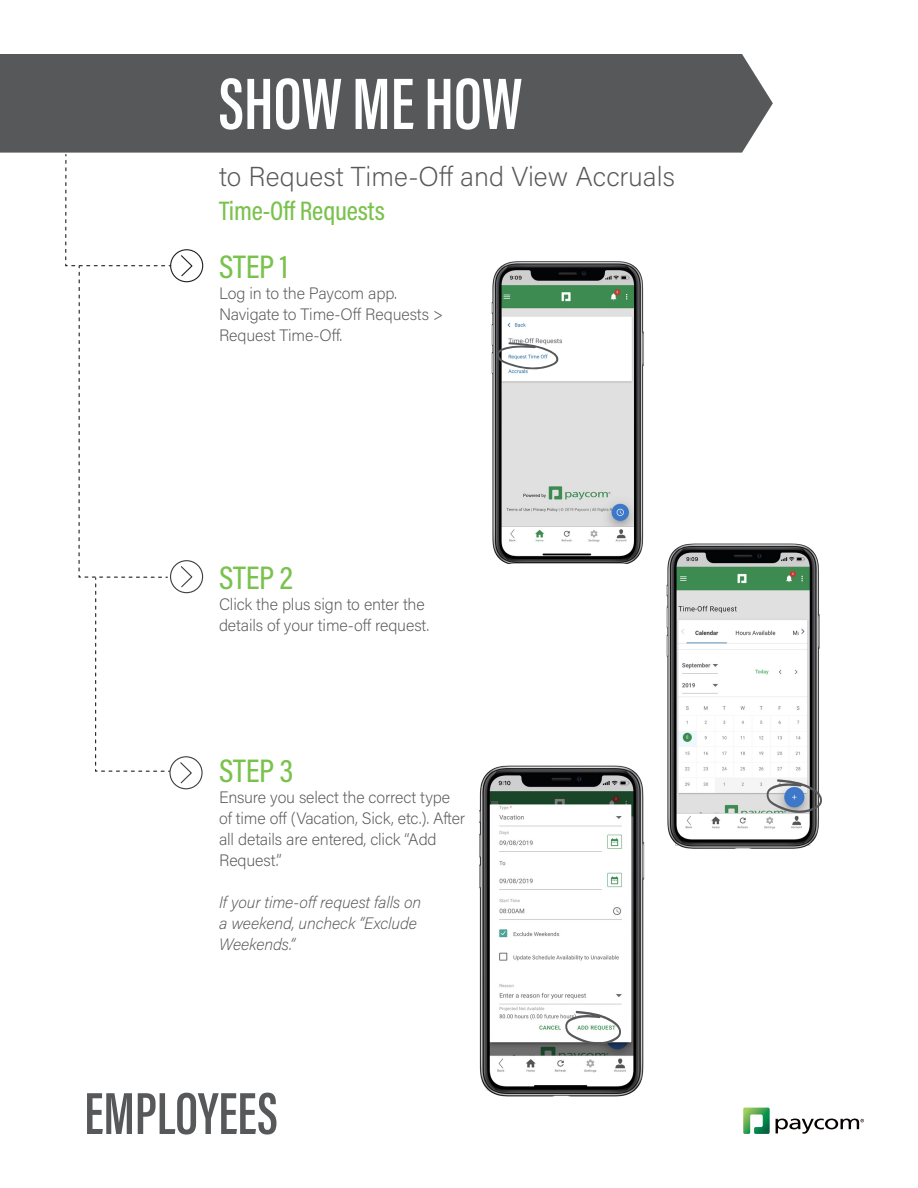
<style>
.page{position:relative;width:918px;height:1188px;background:#fff}
.page>*{position:absolute;margin:0;border:0;box-sizing:border-box;transform-origin:0 0}
.t1{font:600 75px "Acumin Pro Extra Cond";color:#fff}
.t2{font:600 61.05px "Acumin Pro Extra Cond";color:#57585a}
.t3{font:500 33px "Acumin Pro Cond";letter-spacing:-.005em;color:#7ac24d}
.t4{font:200 27.3px "Acumin Pro";color:#57585a}
.t5{font:500 27px "Acumin Pro Cond";letter-spacing:-.005em;color:#7ac24d}
.t6{font:200 16.5px/21px "Acumin Pro";letter-spacing:-.01em;color:#57585a}
.t7{font:italic 200 16.5px/21px "Acumin Pro";letter-spacing:-.01em;color:#57585a}
</style>
<div class="page">
<div style="left:0;top:54px;width:773px;height:99px;background:#57585a"></div>
<svg style="left:743px;top:1108px;width:27px;height:26px"></svg>
<svg style="left:776px;top:1119px;width:88px;height:15px"></svg>
<div style="left:170px;top:249px;width:33px;height:33px;border:1px solid #231f20;border-radius:50%"></div>
<svg style="left:181px;top:255px;width:12px;height:22px"></svg>
<div style="left:170px;top:560px;width:33px;height:33px;border:1px solid #3e3e3f;border-radius:50%"></div>
<svg style="left:180px;top:566px;width:13px;height:22px"></svg>
<svg style="left:65px;top:154px;width:107px;height:618px"></svg>
<div style="left:170px;top:757px;width:32px;height:32px;background:#fff;border-radius:50%"></div>
<div style="left:169px;top:756px;width:34px;height:33px;border:1px solid #3e3e3f;border-radius:50%"></div>
<svg style="left:180px;top:762px;width:12px;height:22px"></svg>
<img style="left:491px;top:261px;width:153px;height:303px">
<svg style="left:496px;top:342px;width:63px;height:29px"></svg>
<img style="left:666px;top:543px;width:154px;height:306px">
<svg style="left:766px;top:779px;width:56px;height:36px"></svg>
<img style="left:479px;top:765px;width:166px;height:332px">
<svg style="left:564px;top:1011px;width:58px;height:35px"></svg>
<p class="t1" style="left:219px;top:58px;width:305px">SHOW ME HOW</p>
<p class="t4" style="left:219px;top:158px;width:457px">to Request Time-Off and View Accruals</p>
<p class="t5" style="left:219px;top:193px;width:167px">Time-Off Requests</p>
<p class="t3" style="left:219px;top:245px;width:71px">STEP 1</p>
<p class="t6" style="left:219px;top:282px;width:180px">Log in to the Paycom app.</p>
<p class="t6" style="left:219px;top:303px;width:226px">Navigate to Time-Off Requests &gt;<br>Request Time-Off.</p>
<p class="t3" style="left:219px;top:556px;width:75px">STEP 2</p>
<p class="t6" style="left:219px;top:593px;width:212px">Click the plus sign to enter the details of your time-off request.</p>
<p class="t3" style="left:219px;top:749px;width:76px">STEP 3</p>
<p class="t6" style="left:219px;top:786px;width:248px">Ensure you select the correct type of time off (Vacation, Sick, etc.). After all details are entered, click “Add<br>Request.”</p>
<p class="t7" style="left:219px;top:891px;width:204px">If your time-off request falls on a weekend, uncheck “Exclude<br>Weekends.”</p>
<h2 class="t2" style="left:84px;top:1076px;width:195px">EMPLOYEES</h2>
</div>
